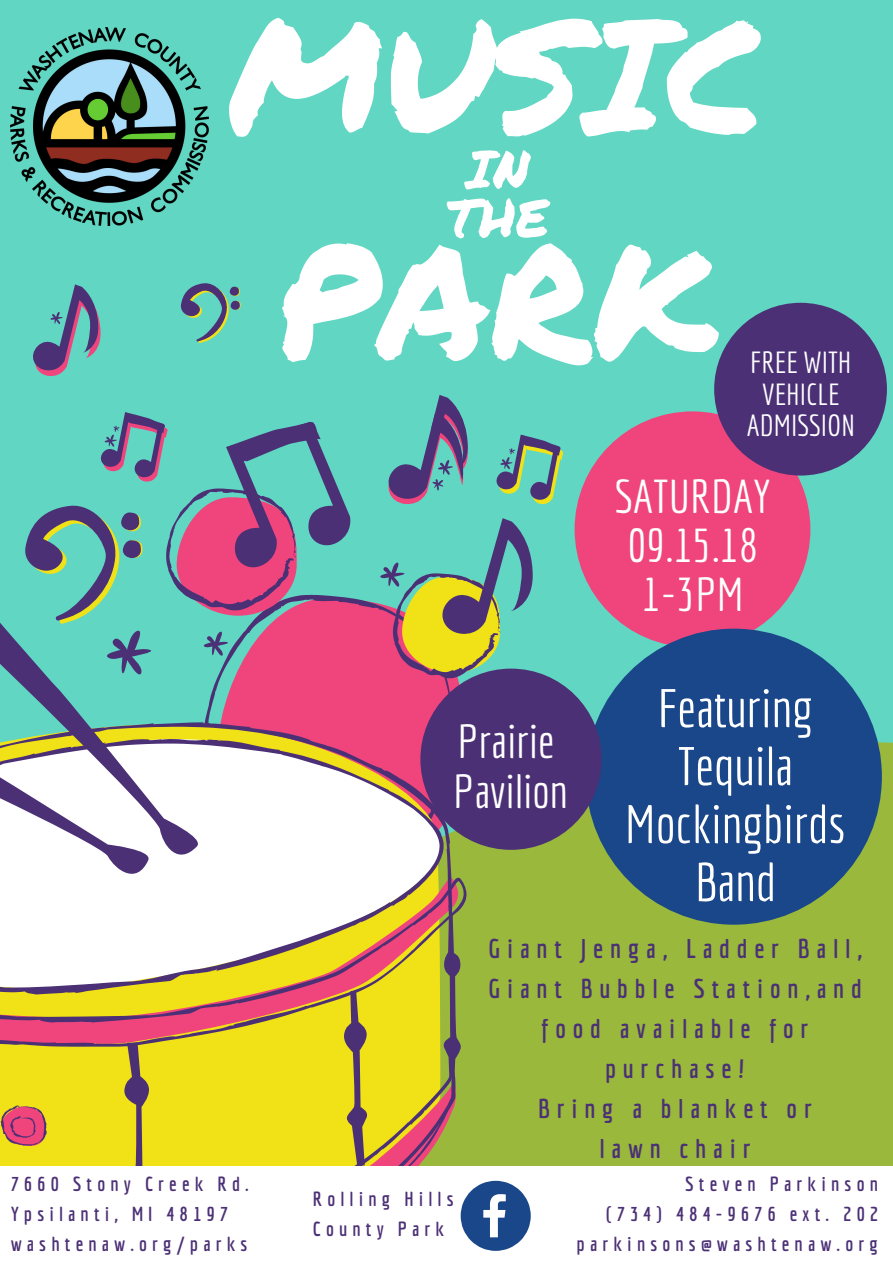
<style>
.page{position:relative;width:893px;height:1263px;background:#61d6c2}
.page>*{position:absolute;margin:0;border:0;box-sizing:border-box;transform-origin:0 0}
.t1{font:158.93px/225.1px "Permanent Marker";color:#fff;text-align:center}
.t2{font:52.95px/58px "Economica";color:#fff;text-align:center}
.t3{font:52.95px/48.4px "Permanent Marker";color:#fff;text-align:center}
.t4{font:46.35px/49px "Economica";color:#fff;text-align:center}
.t5{font:29.78px/31.5px "Economica";color:#fff;text-align:center}
.t6{font:700 26.47px/40px "Economica";letter-spacing:.26em;color:#4b3076;text-align:center}
.t7{font:700 19.88px/29.8px "Economica";letter-spacing:.26em;color:#4b3076}
</style>
<div class="page">
<div style="left:459px;top:718px;width:434px;height:449px;background:#99b83c"></div>
<div style="left:353px;top:598px;width:101px;height:113px;background:#ef457c"></div>
<svg style="left:455px;top:913px;width:6px;height:165px"></svg>
<svg style="left:378px;top:518px;width:155px;height:160px"></svg>
<svg style="left:0;top:722px;width:455px;height:445px;background:#e9ca66"></svg>
<div style="left:575px;top:411px;width:235px;height:236px;background:#ef457c;border-radius:50%"></div>
<div style="left:714px;top:303px;width:173px;height:173px;background:#4b3076;border-radius:50%"></div>
<svg style="left:496px;top:435px;width:67px;height:69px"></svg>
<svg style="left:388px;top:395px;width:80px;height:109px"></svg>
<svg style="left:33px;top:284px;width:68px;height:92px"></svg>
<svg style="left:0;top:412px;width:353px;height:474px"></svg>
<svg style="left:181px;top:283px;width:60px;height:60px"></svg>
<img style="left:11px;top:27px;width:198px;height:198px">
<div style="left:0;top:1167px;width:893px;height:96px;background:#fff"></div>
<svg style="left:461px;top:1181px;width:70px;height:70px"></svg>
<div style="left:586px;top:629px;width:296px;height:296px;background:#1a4789;border-radius:50%"></div>
<div style="left:420px;top:669px;width:182px;height:181px;background:#4b3076;border-radius:50%"></div>
<h1 class="t1" style="left:228px;top:-41px;width:537px">MUSIC<br>PARK</h1>
<h2 class="t3" style="left:447px;top:144px;width:104px">IN<br>THE</h2>
<h3 class="t5" style="left:747px;top:346px;width:110px">FREE WITH<br>VEHICLE<br>ADMISSION</h3>
<h3 class="t4" style="left:615px;top:471px;width:157px">SATURDAY<br>09.15.18<br>1-3PM</h3>
<h2 class="t2" style="left:625px;top:678px;width:223px">Featuring<br>Tequila<br>Mockingbirds<br>Band</h2>
<h3 class="t6" style="left:488px;top:928px;width:375px">Giant Jenga, Ladder Ball,<br>Giant Bubble Station,and food available for purchase!<br>Bring a blanket or<br>lawn chair</h3>
<h3 class="t4" style="left:453px;top:715px;width:116px;line-height:50.6px;text-align:left">Prairie<br>Pavilion</h3>
<p class="t7" style="left:11px;top:1169px;width:240px">7660 Stony Creek Rd.<br>Ypsilanti, MI 48197 washtenaw.org/parks</p>
<p class="t7" style="left:577px;top:1169px;width:303px;text-align:right">Steven Parkinson<br>(734) 484-9676 ext. 202 parkinsons@washtenaw.org</p>
<p class="t7" style="left:313px;top:1184px;width:142px">Rolling Hills<br>County Park</p>
</div>
